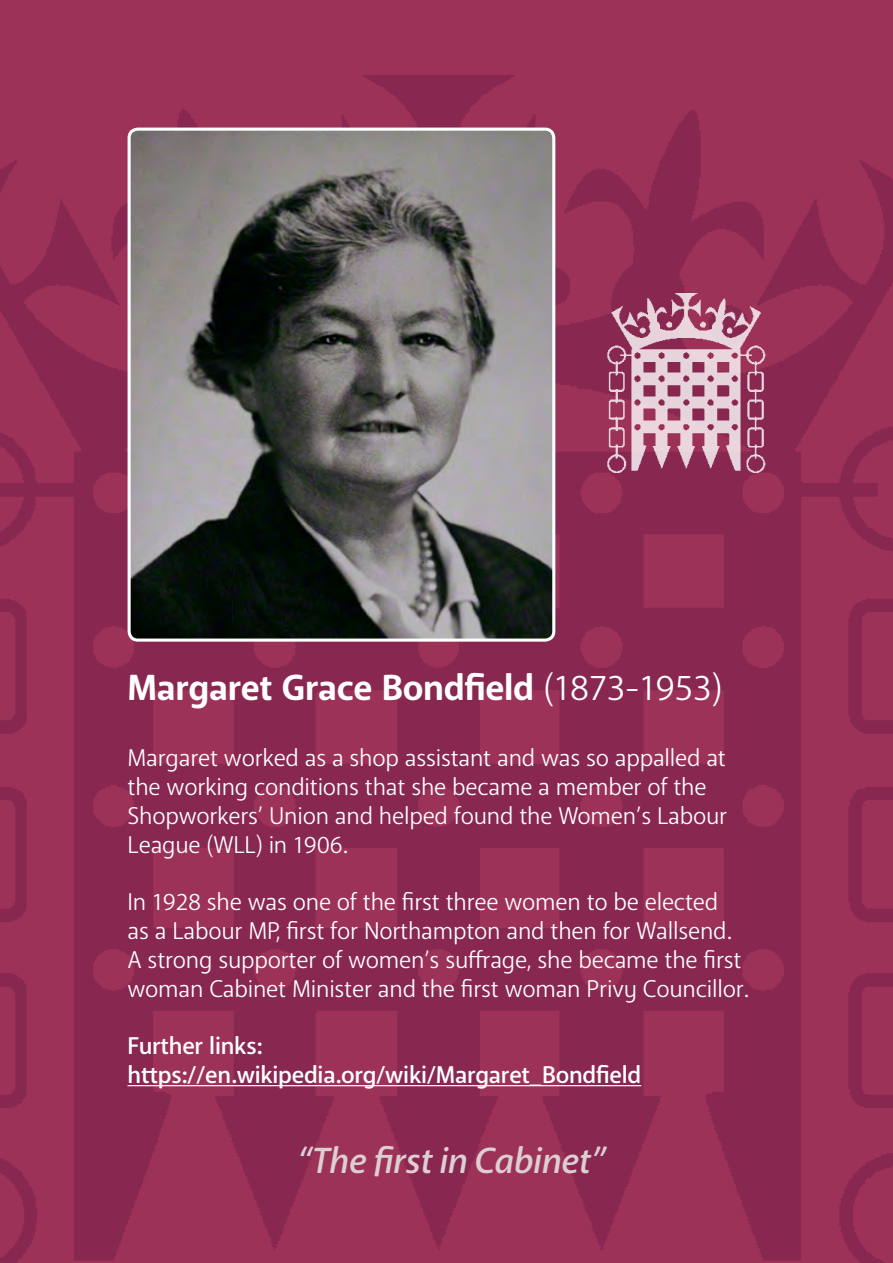
<style>
.page{position:relative;width:893px;height:1263px;background:#9d3259}
.page>*{position:absolute;margin:0;border:0;box-sizing:border-box;transform-origin:0 0}
.t1{font:700 36px "Anago";letter-spacing:-.01em;color:#fff}
.t2{font:italic 500 36px "Anago";letter-spacing:-.01em;color:#ddced2}
.t3{font:24px/28.8px "Anago";letter-spacing:-.01em;color:#fff}
.t4{font:500 24px/28.8px "Anago";letter-spacing:-.01em;color:#fff}
.s1{font-weight:400}
</style>
<div class="page">
<img style="left:0;top:76px;width:893px;height:1187px">
<hr style="left:128px;top:1085px;width:513px;height:1px;background:#fff">
<img style="left:129px;top:129px;width:425px;height:511px">
<div style="left:128px;top:128px;width:427px;height:514px;border:3px solid #fff;border-radius:9px"></div>
<img style="left:577px;top:293px;width:221px;height:180px">
<h2 class="t1" style="left:128px;top:665px;width:596px">Margaret Grace Bondfield <span class="s1">(1873-1953)</span></h2>
<p class="t3" style="left:128px;top:744px;width:601px">Margaret worked as a shop assistant and was so appalled at the working conditions that she became a member of the Shopworkers’ Union and helped found the Women’s Labour League (WLL) in 1906.</p>
<p class="t3" style="left:128px;top:888px;width:623px">In 1928 she was one of the first three women to be elected<br>as a Labour MP, first for Northampton and then for Wallsend.<br>A strong supporter of women’s suffrage, she became the first woman Cabinet Minister and the first woman Privy Councillor.</p>
<p class="t4" style="left:128px;top:1032px;width:515px">Further links: https://en.wikipedia.org/wiki/Margaret_Bondfield</p>
<p class="t2" style="left:297px;top:1138px;width:310px">“The first in Cabinet”</p>
</div>
